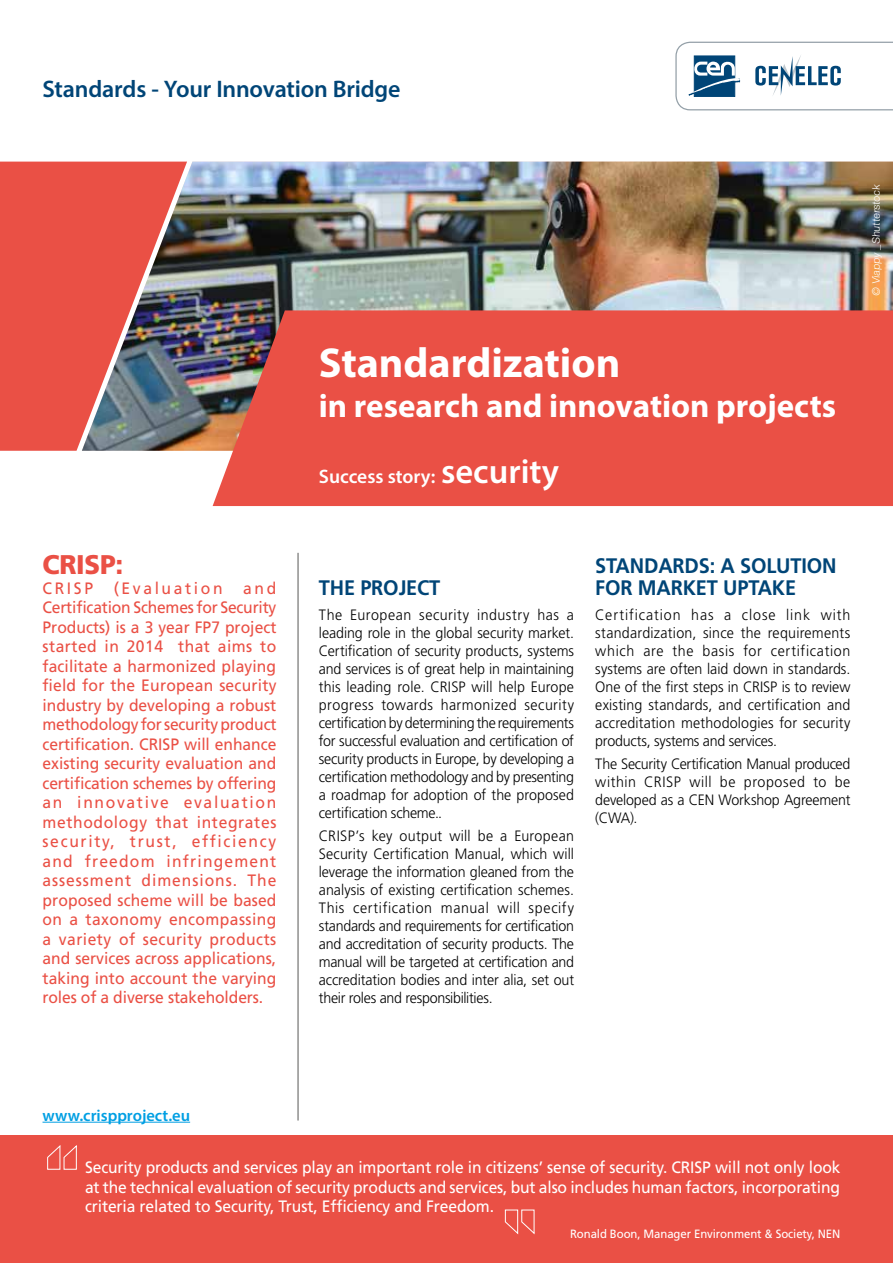
<style>
.page{position:relative;width:893px;height:1263px;background:#fff}
.page>*{position:absolute;margin:0;border:0;box-sizing:border-box;transform-origin:0 0}
.t1{font:700 42px "Myriad Pro";color:#fff}
.t2{font:700 33px "Myriad Pro";color:#fff}
.t3{font:900 27px "Frutiger LT";letter-spacing:-.01em;color:#ea5045;scale:.95 1}
.t4{font:600 24px "Myriad Pro";letter-spacing:-.005em;color:#004577}
.t5{font:700 21px/22.5px "Frutiger LT";letter-spacing:-.01em;color:#004577;scale:.95 1}
.t6{font:600 19.5px "Myriad Pro";color:#fff}
.t7{font:16.5px/19.5px "Frutiger LT";letter-spacing:-.01em;color:#ea5045;text-align:justify;scale:.95 1}
.t8{font:16.5px/19.5px "Frutiger LT";letter-spacing:-.01em;color:#fff;text-align:justify;scale:.95 1}
.t9{font:600 16.5px "Myriad Pro";color:#009fe3}
.t10{font:300 15px/18px "Frutiger LT";letter-spacing:-.01em;color:#000;text-align:justify;scale:.95 1}
.t11{font:12px "Frutiger LT";letter-spacing:-.01em;color:#fff;scale:.95 1}
.t12{font:300 10.5px "Helvetica Neue LT";color:#fff}
.s1{font-size:34.5px}
</style>
<div class="page">
<svg style="left:675px;top:42px;width:218px;height:68px"></svg>
<hr style="left:298px;top:553px;width:1px;height:567px;background:#575756">
<div style="left:0;top:1135px;width:893px;height:128px;background:#ea5045"></div>
<hr style="left:43px;top:1122px;width:147px;height:1px;background:#009fe3">
<div style="left:0;top:162px;width:82px;height:289px;background:#ea5045"></div>
<img style="left:82px;top:162px;width:811px;height:289px">
<div style="left:213px;top:310px;width:680px;height:196px;background:#ea5045"></div>
<svg style="left:47px;top:1145px;width:30px;height:24px"></svg>
<svg style="left:505px;top:1209px;width:29px;height:25px"></svg>
<h3 class="t4" style="left:43px;top:74px;width:360px">Standards - Your Innovation Bridge</h3>
<h3 class="t3" style="left:43px;top:548px;width:87px">CRISP:</h3>
<p class="t7" style="left:43px;top:578px;width:248px">CRISP (Evaluation and Certification Schemes for Security Products) is a 3 year FP7 project started in 2014 that aims to facilitate a harmonized playing field for the European security industry by developing a robust methodology for security product certification. CRISP will enhance existing security evaluation and certification schemes by offering an innovative evaluation methodology that integrates security, trust, efficiency and freedom infringement assessment dimensions. The proposed scheme will be based on a taxonomy encompassing a variety of security products and services across applications, taking into account the varying roles of a diverse stakeholders.</p>
<h1 class="t1" style="left:319px;top:336px;width:303px">Standardization</h1>
<h2 class="t2" style="left:319px;top:384px;width:519px">in research and innovation projects</h2>
<h3 class="t6" style="left:319px;top:464px;width:242px">Success story: <span class="s1">security</span></h3>
<p class="t12" style="left:870px;top:296px;width:114px;rotate:-90deg">© Viappy _Shutterstock</p>
<h3 class="t5" style="left:319px;top:577px;width:129px">THE PROJECT</h3>
<p class="t10" style="left:319px;top:606px;width:270px">The European security industry has a leading role in the global security market.<br>Certification of security products, systems and services is of great help in maintaining this leading role. CRISP will help Europe progress towards harmonized security certification by determining the requirements for successful evaluation and certification of security products in Europe, by developing a certification methodology and by presenting a roadmap for adoption of the proposed certification scheme..</p>
<p class="t10" style="left:319px;top:827px;width:270px">CRISP’s key output will be a European Security Certification Manual, which will leverage the information gleaned from the analysis of existing certification schemes.<br>This certification manual will specify standards and requirements for certification and accreditation of security products. The manual will be targeted at certification and accreditation bodies and inter alia, set out their roles and responsibilities.</p>
<h3 class="t5" style="left:595px;top:554px;width:255px">STANDARDS: A SOLUTION<br>FOR MARKET UPTAKE</h3>
<p class="t10" style="left:595px;top:606px;width:270px">Certification has a close link with standardization, since the requirements which are the basis for certification systems are often laid down in standards.<br>One of the first steps in CRISP is to review existing standards, and certification and accreditation methodologies for security products, systems and services.</p>
<p class="t10" style="left:595px;top:755px;width:270px">The Security Certification Manual produced within CRISP will be proposed to be developed as a CEN Workshop Agreement (CWA).</p>
<p class="t9" style="left:43px;top:1104px;width:149px">www.crispproject.eu</p>
<p class="t8" style="left:85px;top:1158px;width:797px">Security products and services play an important role in citizens’ sense of security. CRISP will not only look at the technical evaluation of security products and services, but also includes human factors, incorporating criteria related to Security, Trust, Efficiency and Freedom.</p>
<p class="t11" style="left:570px;top:1227px;width:286px">Ronald Boon, Manager Environment &amp; Society, NEN</p>
</div>
